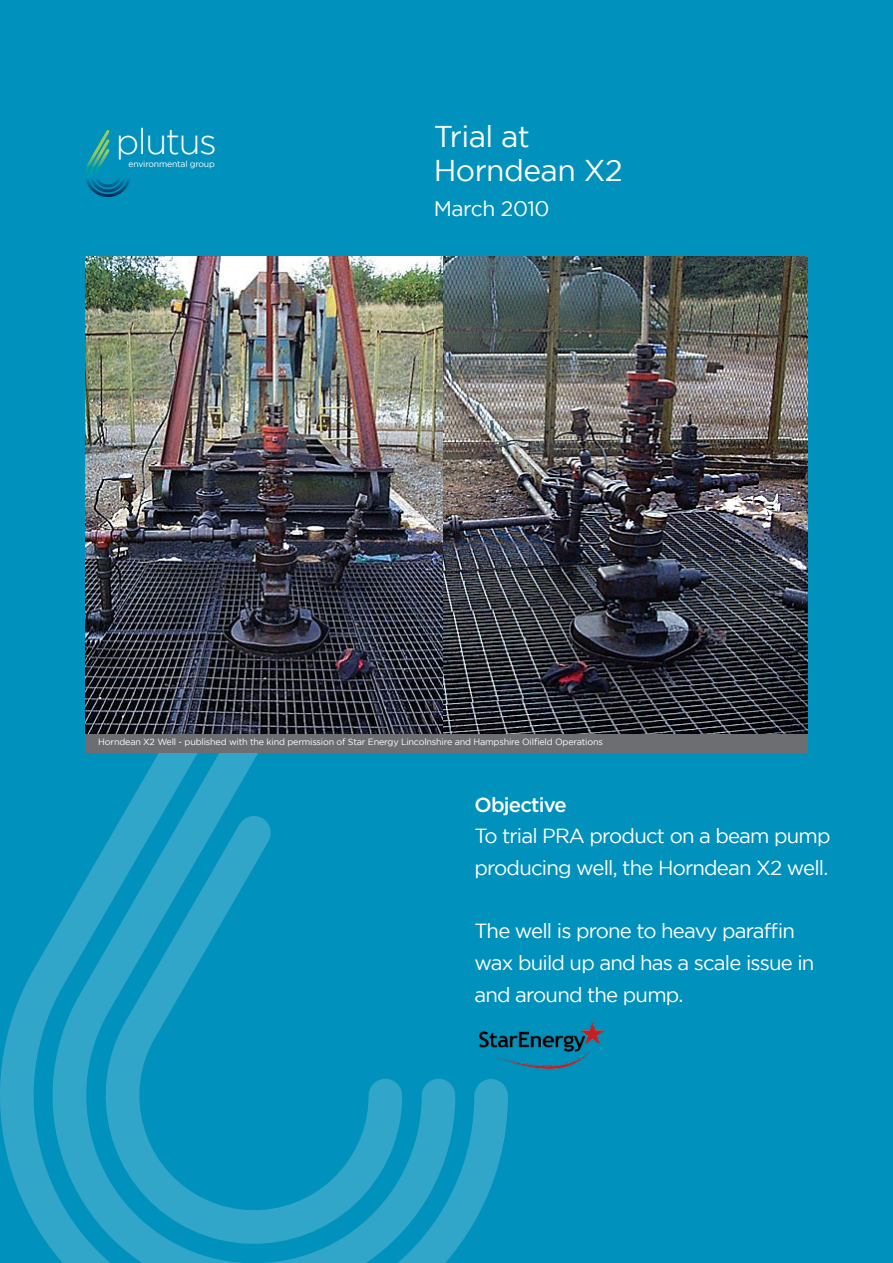
<style>
.page{position:relative;width:893px;height:1263px;background:#0091bc}
.page>*{position:absolute;margin:0;border:0;box-sizing:border-box;transform-origin:0 0}
.t1{font:300 35.7px "Gotham";letter-spacing:-.04em;color:#fff}
.t2{font:30px/34.5px "Gotham";letter-spacing:-.02em;color:#fff}
.t3{font:21px "Gotham";letter-spacing:-.02em;color:#fff}
.t4{font:20.4px/31.7px "Gotham";letter-spacing:-.04em;color:#fff}
.t5{font:500 20.4px "Gotham";letter-spacing:-.04em;color:#fff}
.t6{font:9px "Gotham";letter-spacing:-.02em;color:#fff}
.t7{font:8.7px "Gotham";letter-spacing:-.02em;color:#fff}
</style>
<div class="page">
<img style="left:521px;top:1022px;width:84px;height:48px">
<svg style="left:0;top:752px;width:521px;height:511px"></svg>
<svg style="left:85px;top:130px;width:45px;height:68px"></svg>
<div style="left:85px;top:734px;width:723px;height:18px;background:#6d6e71"></div>
<img style="left:85px;top:256px;width:723px;height:478px">
<h1 class="t1" style="left:116px;top:122px;width:103px">plutus</h1>
<p class="t7" style="left:128px;top:159px;width:88px">environmental group</p>
<h2 class="t2" style="left:434px;top:118px;width:191px">Trial at<br>Horndean X2</h2>
<p class="t3" style="left:434px;top:197px;width:117px">March 2010</p>
<p class="t6" style="left:98px;top:737px;width:506px">Horndean X2 Well - published with the kind permission of Star Energy Lincolnshire and Hampshire Oilfield Operations</p>
<p class="t5" style="left:475px;top:791px;width:94px">Objective</p>
<p class="t4" style="left:475px;top:820px;width:358px">To trial PRA product on a beam pump producing well, the Horndean X2 well.</p>
<p class="t4" style="left:475px;top:915px;width:341px">The well is prone to heavy paraffin wax build up and has a scale issue in and around the pump.</p>
</div>
